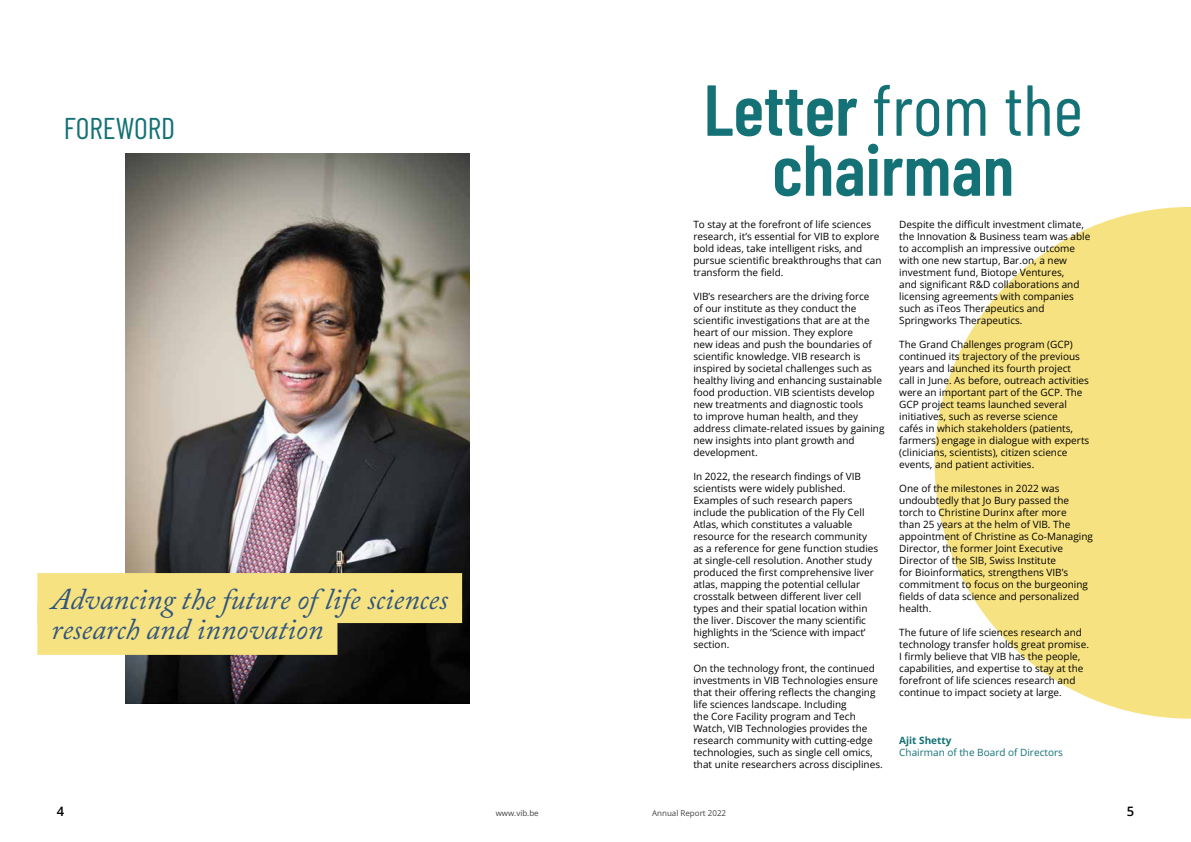
<style>
.page{position:relative;width:1191px;height:842px;background:#fff}
.page>*{position:absolute;margin:0;border:0;box-sizing:border-box;transform-origin:0 0}
.t1{font:600 72px/60px "Barlow Condensed";color:#147176;text-align:center}
.t2{font:italic 30px/30px "Adobe Caslon Pro";color:#2f547d}
.t3{font:30px "Barlow Condensed";color:#147176}
.t4{font:600 13px "Open Sans";color:#000}
.t5{font:10px/12px "Open Sans";color:#000}
.t6{font:10px "Open Sans";color:#147176}
.t7{font:700 10px "Open Sans";color:#147176}
.t8{font:8px "Open Sans";color:#414042}
.s1{font-weight:400}
</style>
<div class="page">
<svg style="left:934px;top:207px;width:257px;height:512px;fill:#f7e282"></svg>
<img style="left:125px;top:154px;width:344px;height:550px">
<div style="left:37px;top:573px;width:425px;height:50px;background:#f7e282"></div>
<div style="left:37px;top:605px;width:300px;height:50px;background:#f7e282"></div>
<h2 class="t3" style="left:64px;top:107px;width:113px">FOREWORD</h2>
<h2 class="t2" style="left:51px;top:583px;width:398px">Advancing the future of life sciences research and innovation</h2>
<h1 class="t1" style="left:703px;top:75px;width:381px">Letter <span class="s1">from the </span>chairman</h1>
<p class="t5" style="left:693px;top:218px;width:190px">To stay at the forefront of life sciences research, it’s essential for VIB to explore bold ideas, take intelligent risks, and pursue scientific breakthroughs that can transform the field.</p>
<p class="t5" style="left:693px;top:290px;width:193px">VIB’s researchers are the driving force<br>of our institute as they conduct the scientific investigations that are at the heart of our mission. They explore<br>new ideas and push the boundaries of scientific knowledge. VIB research is inspired by societal challenges such as healthy living and enhancing sustainable food production. VIB scientists develop new treatments and diagnostic tools<br>to improve human health, and they address climate-related issues by gaining new insights into plant growth and development.</p>
<p class="t5" style="left:693px;top:470px;width:186px">In 2022, the research findings of VIB scientists were widely published.<br>Examples of such research papers include the publication of the Fly Cell Atlas, which constitutes a valuable resource for the research community as a reference for gene function studies at single-cell resolution. Another study produced the first comprehensive liver atlas, mapping the potential cellular crosstalk between different liver cell types and their spatial location within the liver. Discover the many scientific highlights in the ‘Science with impact’ section.</p>
<p class="t5" style="left:693px;top:662px;width:191px">On the technology front, the continued investments in VIB Technologies ensure that their offering reflects the changing life sciences landscape. Including<br>the Core Facility program and Tech Watch, VIB Technologies provides the research community with cutting-edge technologies, such as single cell omics, that unite researchers across disciplines.</p>
<p class="t5" style="left:899px;top:218px;width:193px">Despite the difficult investment climate, the Innovation &amp; Business team was able to accomplish an impressive outcome with one new startup, Bar.on, a new investment fund, Biotope Ventures,<br>and significant R&amp;D collaborations and licensing agreements with companies such as iTeos Therapeutics and Springworks Therapeutics.</p>
<p class="t5" style="left:899px;top:338px;width:192px">The Grand Challenges program (GCP) continued its trajectory of the previous years and launched its fourth project<br>call in June. As before, outreach activities were an important part of the GCP. The GCP project teams launched several initiatives, such as reverse science<br>cafés in which stakeholders (patients, farmers) engage in dialogue with experts (clinicians, scientists), citizen science events, and patient activities.</p>
<p class="t5" style="left:899px;top:482px;width:195px">One of the milestones in 2022 was undoubtedly that Jo Bury passed the torch to Christine Durinx after more<br>than 25 years at the helm of VIB. The appointment of Christine as Co-Managing Director, the former Joint Executive Director of the SIB, Swiss Institute<br>for Bioinformatics, strengthens VIB’s commitment to focus on the burgeoning fields of data science and personalized health.</p>
<p class="t5" style="left:899px;top:626px;width:191px">The future of life sciences research and technology transfer holds great promise.<br>I firmly believe that VIB has the people, capabilities, and expertise to stay at the forefront of life sciences research and continue to impact society at large.</p>
<p class="t7" style="left:899px;top:734px;width:54px">Ajit Shetty</p>
<p class="t6" style="left:899px;top:746px;width:165px">Chairman of the Board of Directors</p>
<h3 class="t4" style="left:57px;top:802px;width:9px">4</h3>
<p class="t8" style="left:495px;top:807px;width:45px">www.vib.be</p>
<p class="t8" style="left:652px;top:807px;width:75px">Annual Report 2022</p>
<h3 class="t4" style="left:1126px;top:802px;width:9px">5</h3>
</div>
